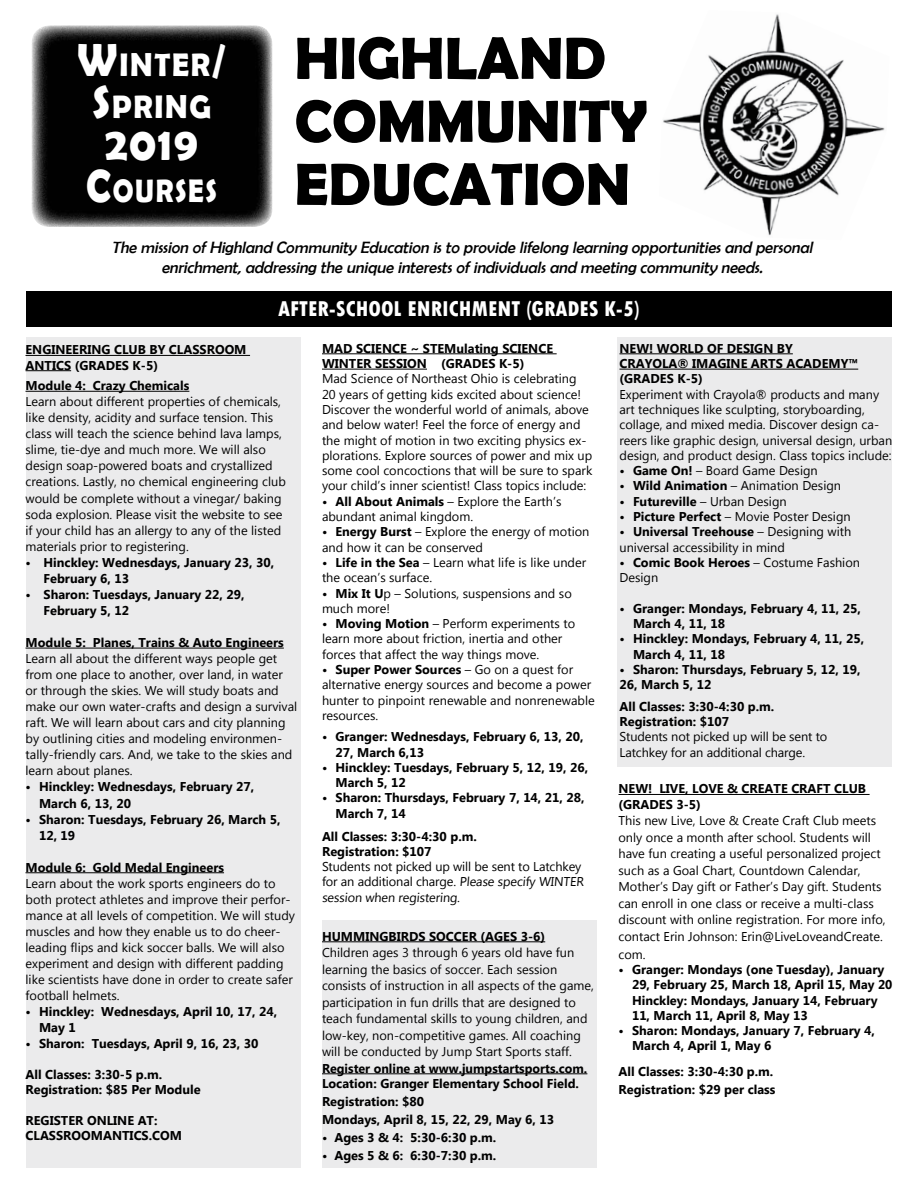
<style>
.page{position:relative;width:918px;height:1188px;background:#fff}
.page>*{position:absolute;margin:0;border:0;box-sizing:border-box;transform-origin:0 0}
.t1{font:700 60px/63px "Berlin Sans FB Demi";color:#000}
.t2{font:700 46.65px "Berlin Sans FB Demi";color:#fff;scale:.93 1}
.t3{font:700 32.7px/42px "Berlin Sans FB Demi";letter-spacing:.055em;color:#fff;text-align:center;scale:.93 1}
.t4{font:700 32.7px "Berlin Sans FB Demi";letter-spacing:.055em;color:#fff;scale:.85 1}
.t5{font:800 condensed 22.5px "Tw Cen";color:#fff}
.t6{font:italic 16.5px/19.8px "Berlin Sans FB";color:#000;text-align:center}
.t7{font:12.75px/15.3px "Myanmar Text";color:#000}
.t8{font:700 12.75px/15.3px "Myanmar Text";color:#000}
.s1{font-size:46.65px}
.s2{font-weight:700}
.s3{font-weight:400}
</style>
<div class="page">
<div style="left:322px;top:921px;width:274px;height:247px;background:#ebebec"></div>
<div style="left:26px;top:338px;width:274px;height:830px;background:#ebebec"></div>
<hr style="left:322px;top:353px;width:235px;height:1px;background:#000">
<hr style="left:322px;top:369px;width:105px;height:1px;background:#000">
<hr style="left:322px;top:941px;width:223px;height:1px;background:#000">
<hr style="left:322px;top:1073px;width:265px;height:1px;background:#000">
<hr style="left:26px;top:355px;width:224px;height:1px;background:#000">
<hr style="left:26px;top:370px;width:45px;height:1px;background:#000">
<hr style="left:26px;top:391px;width:163px;height:1px;background:#000">
<hr style="left:26px;top:648px;width:258px;height:1px;background:#000">
<hr style="left:26px;top:872px;width:198px;height:1px;background:#000">
<div style="left:618px;top:338px;width:274px;height:429px;background:#ebebec"></div>
<div style="left:26px;top:291px;width:866px;height:36px;background:#000"></div>
<svg style="left:32px;top:25px;width:240px;height:202px;background:#141414"></svg>
<img style="left:663px;top:14px;width:222px;height:222px">
<hr style="left:620px;top:353px;width:173px;height:1px;background:#000">
<hr style="left:620px;top:369px;width:238px;height:1px;background:#000">
<hr style="left:618px;top:794px;width:252px;height:1px;background:#000">
<h1 class="t1" style="left:295px;top:26px;width:354px">HIGHLAND<br>COMMUNITY<br>EDUCATION</h1>
<h3 class="t3" style="left:77px;top:44px;width:162px"><span class="s1">W</span>INTER<span class="s1">/<br>S</span>PRING</h3>
<h2 class="t2" style="left:105px;top:117px;width:102px">2019</h2>
<h3 class="t4" style="left:86px;top:172px;width:153px"><span class="s1">C</span>OURSES</h3>
<p class="t6" style="left:112px;top:238px;width:706px">The mission ofHighland Community Education isto provide lifelong learning opportunitiesand personal enrichment,addressing the unique interestsofindividualsand meeting community needs.</p>
<h3 class="t5" style="left:278px;top:295px;width:363px">AFTER-SCHOOL ENRICHMENT (GRADES K-5)</h3>
<p class="t8" style="left:620px;top:341px;width:240px">NEW! WORLD OF DESIGN BY<br>CRAYOLA® IMAGINE ARTS ACADEMY™ (GRADES K-5)</p>
<p class="t7" style="left:620px;top:387px;width:274px">Experiment with Crayola® products and many art techniques like sculpting, storyboarding, collage, and mixed media. Discover design ca&shy;reers like graphic design, universal design, urban design, and product design. Class topics include:</p>
<p class="t7" style="left:620px;top:463px;width:200px"><span class="s2">• Game On!</span> – Board Game Design</p>
<p class="t7" style="left:620px;top:478px;width:223px"><span class="s2">• Wild Animation</span> – Animation Design</p>
<p class="t8" style="left:620px;top:494px;width:169px">• Futureville <span class="s3">– Urban Design</span></p>
<p class="t7" style="left:620px;top:509px;width:233px"><span class="s2">• Picture Perfect</span> – Movie Poster Design</p>
<p class="t7" style="left:620px;top:524px;width:233px"><span class="s2">• Universal Treehouse</span> – Designing with universal accessibility in mind</p>
<p class="t7" style="left:620px;top:555px;width:242px"><span class="s2">• Comic Book Heroes</span> – Costume Fashion<br>Design</p>
<p class="t8" style="left:633px;top:601px;width:230px;text-indent:-14px">• Granger: Mondays, February 4, 11, 25,<br>March 4, 11, 18</p>
<p class="t8" style="left:633px;top:631px;width:233px;text-indent:-14px">• Hinckley: Mondays, February 4, 11, 25,<br>March 4, 11, 18</p>
<p class="t8" style="left:620px;top:662px;width:243px">• Sharon: Thursdays, February 5, 12, 19,<br>26, March 5, 12</p>
<p class="t8" style="left:620px;top:699px;width:156px">All Classes: 3:30-4:30 p.m.<br>Registration: $107</p>
<p class="t7" style="left:620px;top:729px;width:209px">Students not picked up will be sent to<br>Latchkey for an additional charge.</p>
<p class="t8" style="left:618px;top:781px;width:249px">NEW! LIVE, LOVE &amp; CREATE CRAFT CLUB (GRADES 3-5)</p>
<p class="t7" style="left:618px;top:813px;width:269px;line-height:16.5px">This new Live, Love &amp; Create Craft Club meets only once a month after school. Students will have fun creating a useful personalized project such as a Goal Chart, Countdown Calendar, Mother’s Day gift or Father’s Day gift. Students can enroll in one class or receive a multi-class discount with online registration. For more info, contact Erin Johnson: Erin@LiveLoveandCreate.</p>
<p class="t7" style="left:618px;top:947px;width:29px">com.</p>
<p class="t8" style="left:632px;top:962px;width:262px;text-indent:-14px">• Granger: Mondays (one Tuesday), January 29, February 25, March 18, April 15, May 20<br>Hinckley: Mondays, January 14, February 11, March 11, April 8, May 13</p>
<p class="t8" style="left:632px;top:1023px;width:245px;text-indent:-14px">• Sharon: Mondays, January 7, February 4,<br>March 4, April 1, May 6</p>
<p class="t8" style="left:618px;top:1063px;width:159px;line-height:18px">All Classes: 3:30-4:30 p.m.<br>Registration: $29 per class</p>
<p class="t8" style="left:322px;top:341px;width:233px">MAD SCIENCE ~ STEMulating SCIENCE<br>WINTER SESSION (GRADES K-5)</p>
<p class="t7" style="left:322px;top:371px;width:272px">Mad Science of Northeast Ohio is celebrating 20 years of getting kids excited about science!<br>Discover the wonderful world of animals, above and below water! Feel the force of energy and the might of motion in two exciting physics ex&shy;plorations. Explore sources of power and mix up some cool concoctions that will be sure to spark your child’s inner scientist! Class topics include:</p>
<p class="t7" style="left:322px;top:494px;width:241px"><span class="s2">• All About Animals</span> – Explore the Earth’s abundant animal kingdom.</p>
<p class="t7" style="left:322px;top:524px;width:269px"><span class="s2">• Energy Burst</span> – Explore the energy of motion and how it can be conserved</p>
<p class="t7" style="left:322px;top:555px;width:266px"><span class="s2">• Life in the Sea</span> – Learn what life is like under the ocean’s surface.</p>
<p class="t7" style="left:322px;top:585px;width:251px"><span class="s2">• Mix It U</span>p – Solutions, suspensions and so much more!</p>
<p class="t7" style="left:322px;top:616px;width:255px"><span class="s2">• Moving Motion</span> – Perform experiments to learn more about friction, inertia and other forces that affect the way things move.</p>
<p class="t7" style="left:322px;top:662px;width:274px"><span class="s2">• Super Power Sources</span> – Go on a quest for alternative energy sources and become a power hunter to pinpoint renewable and nonrenewable resources.</p>
<p class="t8" style="left:336px;top:729px;width:250px;text-indent:-14px">• Granger: Wednesdays, February 6, 13, 20,<br>27, March 6,13</p>
<p class="t8" style="left:336px;top:760px;width:254px;text-indent:-14px">• Hinckley: Tuesdays, February 5, 12, 19, 26,<br>March 5, 12</p>
<p class="t8" style="left:336px;top:790px;width:251px;text-indent:-14px">• Sharon: Thursdays, February 7, 14, 21, 28,<br>March 7, 14</p>
<p class="t8" style="left:322px;top:828px;width:156px">All Classes: 3:30-4:30 p.m.<br>Registration: $107</p>
<p class="t7" style="left:322px;top:859px;width:265px">Students not picked up will be sent to Latchkey for an additional charge. Please specify WINTER session when registering.</p>
<p class="t8" style="left:322px;top:929px;width:225px">HUMMINGBIRDS SOCCER (AGES 3-6)</p>
<p class="t7" style="left:322px;top:945px;width:274px;line-height:16.5px">Children ages 3 through 6 years old have fun learning the basics of soccer. Each session consists of instruction in all aspects of the game, participation in fun drills that are designed to teach fundamental skills to young children, and low-key, non-competitive games. All coaching will be conducted by Jump Start Sports staff.</p>
<p class="t8" style="left:322px;top:1061px;width:267px">Register online at www.jumpstartsports.com.<br>Location: Granger Elementary School Field.</p>
<p class="t8" style="left:322px;top:1093px;width:234px;line-height:18px">Registration: $80<br>Mondays, April 8, 15, 22, 29, May 6, 13</p>
<p class="t8" style="left:322px;top:1130px;width:176px">• Ages 3 &amp; 4: 5:30-6:30 p.m.</p>
<p class="t8" style="left:322px;top:1148px;width:176px">• Ages 5 &amp; 6: 6:30-7:30 p.m.</p>
<p class="t8" style="left:26px;top:342px;width:223px">ENGINEERING CLUB BY CLASSROOM<br>ANTICS (GRADES K-5)</p>
<p class="t8" style="left:26px;top:378px;width:165px">Module 4: Crazy Chemicals</p>
<p class="t7" style="left:26px;top:394px;width:262px;line-height:16px">Learn about different properties of chemicals, like density, acidity and surface tension. This class will teach the science behind lava lamps, slime, tie-dye and much more. We will also design soap-powered boats and crystallized creations. Lastly, no chemical engineering club would be complete without a vinegar/ baking soda explosion. Please visit the website to see if your child has an allergy to any of the listed materials prior to registering.</p>
<p class="t8" style="left:44px;top:554px;width:232px;line-height:16px;text-indent:-18px">• Hinckley: Wednesdays, January 23, 30,<br>February 6, 13</p>
<p class="t8" style="left:44px;top:586px;width:203px;line-height:16px;text-indent:-18px">• Sharon: Tuesdays, January 22, 29,<br>February 5, 12</p>
<p class="t8" style="left:26px;top:635px;width:260px">Module 5: Planes, Trains &amp; Auto Engineers</p>
<p class="t7" style="left:26px;top:651px;width:273px;line-height:16px">Learn all about the different ways people get from one place to another, over land, in water or through the skies. We will study boats and make our own water-crafts and design a survival raft. We will learn about cars and city planning by outlining cities and modeling environmen&shy;tally-friendly cars. And, we take to the skies and learn about planes.</p>
<p class="t8" style="left:39px;top:779px;width:217px;line-height:16px;text-indent:-14px">• Hinckley: Wednesdays, February 27,<br>March 6, 13, 20</p>
<p class="t8" style="left:39px;top:811px;width:243px;line-height:16px;text-indent:-14px">• Sharon: Tuesdays, February 26, March 5,<br>12, 19</p>
<p class="t8" style="left:26px;top:860px;width:200px">Module 6: Gold Medal Engineers</p>
<p class="t7" style="left:26px;top:875px;width:271px;line-height:16px">Learn about the work sports engineers do to both protect athletes and improve their perfor&shy;mance at all levels of competition. We will study muscles and how they enable us to do cheer&shy;leading flips and kick soccer balls. We will also experiment and design with different padding like scientists have done in order to create safer football helmets.</p>
<p class="t8" style="left:39px;top:1004px;width:240px;line-height:16px;text-indent:-14px">• Hinckley: Wednesdays, April 10, 17, 24,<br>May 1</p>
<p class="t8" style="left:26px;top:1036px;width:235px">• Sharon: Tuesdays, April 9, 16, 23, 30</p>
<p class="t8" style="left:26px;top:1067px;width:177px">All Classes: 3:30-5 p.m.<br>Registration: $85 Per Module</p>
<p class="t8" style="left:26px;top:1113px;width:158px">REGISTER ONLINE AT:<br>CLASSROOMANTICS.COM</p>
</div>
